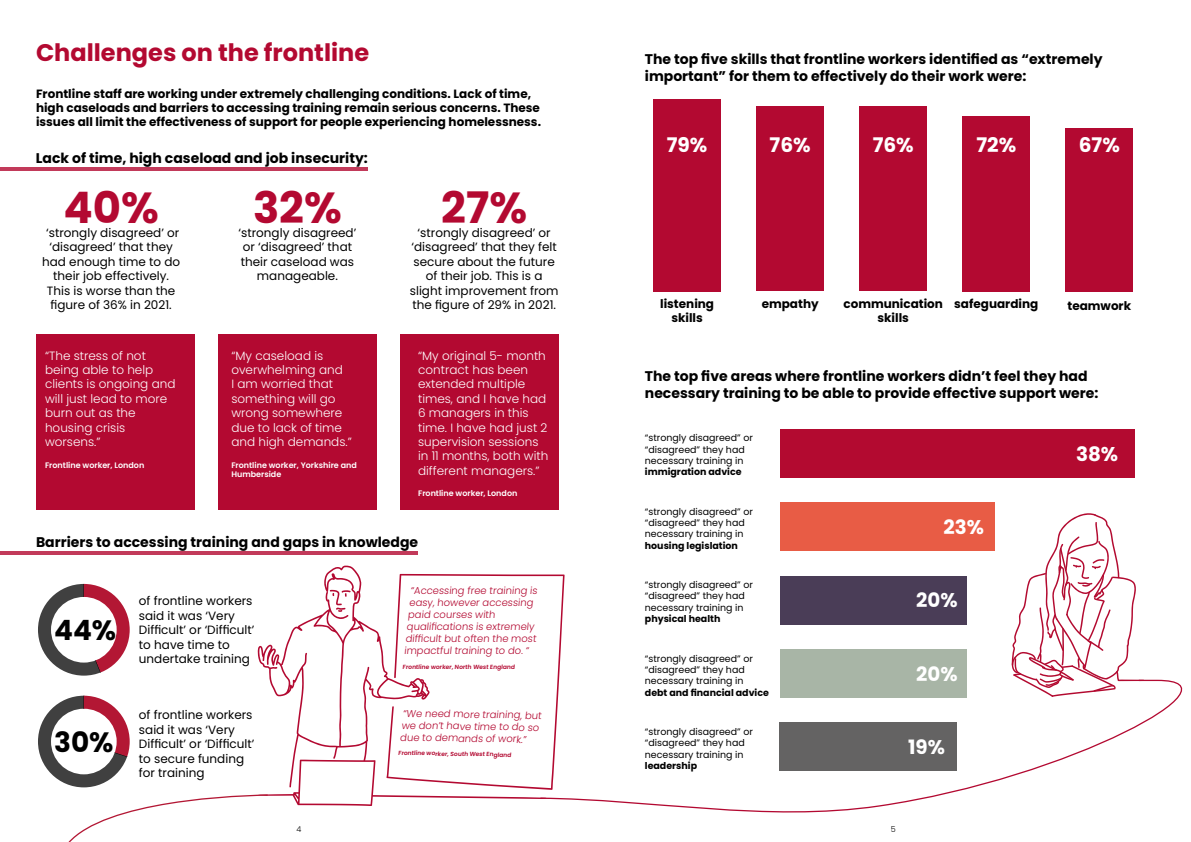
<style>
.page{position:relative;width:1191px;height:842px;background:#fff}
.page>*{position:absolute;margin:0;border:0;box-sizing:border-box;transform-origin:0 0}
.t1{font:700 43.4px "Poppins";color:#b30931}
.t2{font:700 27.9px "Poppins";color:#000}
.t3{font:700 24px "Poppins";color:#b30931}
.t4{font:700 20.1px "Poppins";color:#fff}
.t5{font:700 19.9px "Poppins";color:#fff}
.t6{font:700 19.8px "Poppins";color:#fff}
.t7{font:700 14px/16.8px "Poppins";color:#000}
.t8{font:12px/14.4px "Poppins";color:#000;text-align:center}
.t9{font:300 12px/14.4px "Poppins";color:#fff}
.t10{font:700 12px/14.4px "Poppins";color:#000;text-align:center}
.t11{font:300 10px/12px "Poppins";color:#b30931}
.t12{font:9.5px/11.4px "Poppins";color:#000}
.t13{font:700 9.5px "Poppins";color:#000}
.t14{font:600 8px/9.6px "Poppins";color:#fff}
.t15{font:300 8px "Poppins";color:#000}
.t16{font:600 6px "Poppins";color:#b30931}
</style>
<div class="page">
<hr style="left:0;top:167px;width:368px;height:3px;background:#b30931">
<hr style="left:0;top:551px;width:418px;height:4px;background:#c23a5a">
<div style="left:218px;top:334px;width:159px;height:176px;background:#b30931"></div>
<div style="left:400px;top:334px;width:159px;height:176px;background:#b30931"></div>
<div style="left:653px;top:99px;width:68px;height:192px;background:#b30931"></div>
<div style="left:756px;top:107px;width:68px;height:184px;background:#b30931"></div>
<div style="left:859px;top:107px;width:68px;height:184px;background:#b30931"></div>
<div style="left:962px;top:116px;width:68px;height:175px;background:#b30931"></div>
<div style="left:1065px;top:128px;width:68px;height:163px;background:#b30931"></div>
<div style="left:780px;top:503px;width:214px;height:48px;background:#e85c45"></div>
<div style="left:780px;top:576px;width:186px;height:48px;background:#4a3d57"></div>
<div style="left:780px;top:649px;width:186px;height:49px;background:#a8b5a6"></div>
<div style="left:36px;top:334px;width:159px;height:176px;background:#b30931"></div>
<div style="left:780px;top:429px;width:354px;height:48px;background:#b30a30"></div>
<svg style="left:38px;top:584px;width:92px;height:92px"></svg>
<svg style="left:38px;top:696px;width:92px;height:91px"></svg>
<svg style="left:258px;top:565px;width:281px;height:241px"></svg>
<svg style="left:386px;top:574px;width:178px;height:216px"></svg>
<svg style="left:329px;top:590px;width:22px;height:22px"></svg>
<svg style="left:1011px;top:513px;width:125px;height:166px"></svg>
<svg style="left:68px;top:794px;width:201px;height:48px"></svg>
<svg style="left:539px;top:679px;width:644px;height:134px"></svg>
<h3 class="t3" style="left:36px;top:39px;width:335px">Challenges on the frontline</h3>
<p class="t10" style="left:36px;top:86px;width:506px;text-align:left">Frontline staff are working under extremely challenging conditions. Lack of time, high caseloads and barriers to accessing training remain serious concerns. These issues all limit the effectiveness of support for people experiencing homelessness.</p>
<p class="t7" style="left:36px;top:149px;width:333px">Lack of time, high caseload and job insecurity:</p>
<h1 class="t1" style="left:63px;top:182px;width:97px">40%</h1>
<p class="t8" style="left:42px;top:226px;width:139px">‘strongly disagreed’ or ‘disagreed’ that they had enough time to do their job effectively.<br>This is worse than the figure of 36% in 2021.</p>
<p class="t9" style="left:45px;top:348px;width:132px">“The stress of not being able to help clients is ongoing and will just lead to more burn out as the housing crisis worsens.”</p>
<p class="t14" style="left:45px;top:460px;width:101px">Frontline worker, London</p>
<h1 class="t1" style="left:253px;top:182px;width:90px">32%</h1>
<p class="t8" style="left:238px;top:226px;width:119px">‘strongly disagreed’ or ‘disagreed’ that their caseload was manageable.</p>
<p class="t9" style="left:231px;top:348px;width:122px">“My caseload is overwhelming and<br>I am worried that something will go wrong somewhere due to lack of time and high demands.”</p>
<p class="t14" style="left:231px;top:460px;width:127px">Frontline worker, Yorkshire and<br>Humberside</p>
<h1 class="t1" style="left:441px;top:182px;width:87px">27%</h1>
<p class="t8" style="left:410px;top:226px;width:150px">‘strongly disagreed’ or ‘disagreed’ that they felt secure about the future of their job. This is a slight improvement from the figure of 29% in 2021.</p>
<p class="t9" style="left:418px;top:348px;width:132px">“My original 5- month contract has been extended multiple times, and I have had<br>6 managers in this time. I have had just 2 supervision sessions in 11 months, both with different managers.”</p>
<p class="t14" style="left:418px;top:489px;width:101px">Frontline worker, London</p>
<p class="t7" style="left:36px;top:533px;width:384px">Barriers to accessing training and gaps in knowledge</p>
<p class="t11" style="left:410px;top:585px;width:130px">“Accessing free training is</p>
<p class="t11" style="left:409px;top:597px;width:127px">easy, however accessing</p>
<p class="t11" style="left:408px;top:609px;width:90px">paid courses with</p>
<p class="t11" style="left:406px;top:621px;width:131px">qualifications is extremely</p>
<p class="t11" style="left:405px;top:633px;width:134px">difficult but often the most</p>
<p class="t11" style="left:404px;top:645px;width:128px">impactful training to do. “</p>
<p class="t16" style="left:402px;top:663px;width:115px">Frontline worker, North West England</p>
<p class="t8" style="left:139px;top:594px;width:117px;text-align:left">of frontline workers said it was ‘Very<br>Difficult’ or ‘Difficult’ to have time to undertake training</p>
<h2 class="t2" style="left:54px;top:614px;width:64px">44%</h2>
<h2 class="t2" style="left:54px;top:726px;width:61px">30%</h2>
<p class="t8" style="left:139px;top:708px;width:117px;text-align:left">of frontline workers said it was ‘Very<br>Difficult’ or ‘Difficult’ to secure funding for training</p>
<p class="t11" style="left:400px;top:707px;width:142px;rotate:1deg">“We need more training, but we don’t have time to do so due to demands of work.”</p>
<p class="t16" style="left:398px;top:749px;width:115px;rotate:1deg">Frontline worker, South West England</p>
<p class="t7" style="left:645px;top:51px;width:459px">The top five skills that frontline workers identified as “extremely important” for them to effectively do their work were:</p>
<h3 class="t4" style="left:667px;top:134px;width:42px">79%</h3>
<h3 class="t4" style="left:769px;top:134px;width:43px">76%</h3>
<h3 class="t4" style="left:872px;top:134px;width:43px">76%</h3>
<h3 class="t4" style="left:976px;top:134px;width:41px">72%</h3>
<h3 class="t4" style="left:1078px;top:134px;width:43px">67%</h3>
<p class="t10" style="left:660px;top:297px;width:55px">listening skills</p>
<p class="t10" style="left:761px;top:297px;width:58px">empathy</p>
<p class="t10" style="left:843px;top:297px;width:101px">communication skills</p>
<p class="t10" style="left:954px;top:297px;width:86px">safeguarding</p>
<p class="t10" style="left:1067px;top:298px;width:65px">teamwork</p>
<p class="t7" style="left:645px;top:368px;width:455px">The top five areas where frontline workers didn’t feel they had necessary training to be able to provide effective support were:</p>
<p class="t12" style="left:645px;top:432px;width:110px">“strongly disagreed” or “disagreed” they had necessary training in</p>
<p class="t13" style="left:645px;top:466px;width:98px">immigration advice</p>
<p class="t12" style="left:645px;top:506px;width:110px">“strongly disagreed” or “disagreed” they had necessary training in</p>
<p class="t13" style="left:645px;top:540px;width:95px">housing legislation</p>
<p class="t12" style="left:645px;top:579px;width:110px">“strongly disagreed” or “disagreed” they had necessary training in</p>
<p class="t13" style="left:645px;top:613px;width:77px">physical health</p>
<p class="t12" style="left:645px;top:652px;width:110px">“strongly disagreed” or “disagreed” they had necessary training in</p>
<p class="t13" style="left:645px;top:687px;width:126px">debt and financial advice</p>
<p class="t12" style="left:645px;top:726px;width:110px">“strongly disagreed” or “disagreed” they had necessary training in</p>
<p class="t13" style="left:645px;top:760px;width:54px">leadership</p>
<h3 class="t6" style="left:943px;top:516px;width:42px">23%</h3>
<h3 class="t6" style="left:916px;top:589px;width:43px">20%</h3>
<h3 class="t6" style="left:916px;top:662px;width:43px">20%</h3>
<h3 class="t6" style="left:908px;top:736px;width:38px">19%</h3>
<h3 class="t5" style="left:1076px;top:442px;width:44px">38%</h3>
<p class="t15" style="left:297px;top:824px;width:6px">4</p>
<p class="t15" style="left:890px;top:824px;width:6px">5</p>
</div>
